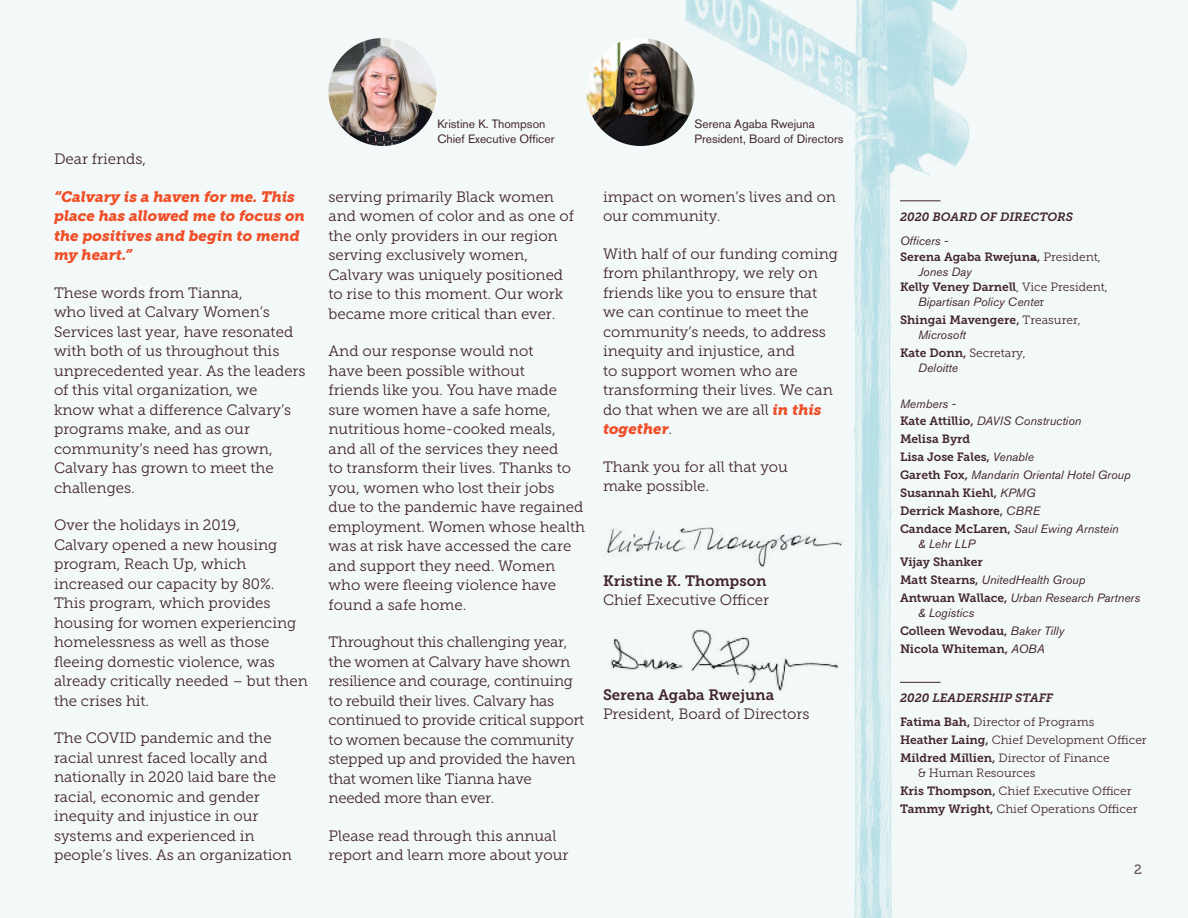
<style>
.page{position:relative;width:1188px;height:918px;background:#f3f8f8}
.page>*{position:absolute;margin:0;border:0;box-sizing:border-box;transform-origin:0 0}
.t1{font:15px/19.5px "Museo Slab 300";color:#422530}
.t2{font:italic 15px/19.5px "Museo Slab 900";color:#f04e27}
.t3{font:15px "Museo Slab 700";color:#422530}
.t4{font:13.5px "Museo Cyrl 500";color:#6a5258}
.t5{font:italic 12px/16.5px "Akzidenz Grotesk Pro";color:#422530}
.t6{font:12px/18px "Museo Slab 700";color:#422530}
.t7{font:12px/18px "Museo Slab 300";color:#422530}
.t8{font:12px/15px "Akzidenz Grotesk Pro";color:#422530}
.t9{font:italic 12px "Museo Slab 700";color:#422530}
.s1{font-family:"Museo Slab 900";font-style:italic;color:#f04e27}
.s2{font-family:"Museo Slab 300";font-style:normal;color:#422530}
.s3{font-family:"Museo Slab 900"}
.s4{font-family:"Museo Slab 300"}
.s5{font-family:"Museo Slab 300";font-style:normal}
.s6{font-family:"Museo Slab 700"}
.s7{font-family:"Museo Slab 700";font-style:normal}
.s8{font-family:"Akzidenz Grotesk Pro";font-style:italic}
</style>
<div class="page">
<img style="left:671px;top:0;width:299px;height:918px">
<img style="left:607px;top:523px;width:237px;height:46px">
<img style="left:611px;top:625px;width:228px;height:70px">
<img style="left:586px;top:38px;width:108px;height:108px;border-radius:54px">
<img style="left:328px;top:38px;width:108px;height:108px;border-radius:54px">
<hr style="left:900px;top:201px;width:40px;height:1px;background:#422530">
<hr style="left:900px;top:682px;width:40px;height:1px;background:#422530">
<p class="t1" style="left:54px;top:149px;width:94px">Dear friends,</p>
<p class="t2" style="left:54px;top:187px;width:253px">“Calvary is a haven for me. This place has allowed me to focus on the positives and begin to mend my heart.”</p>
<p class="t1" style="left:54px;top:283px;width:253px">These words from Tianna,<br>who lived at Calvary Women’s<br>Services last year, have resonated with both of us throughout this unprecedented year. As the leaders of this vital organization, we<br>know what a difference Calvary’s programs make, and as our community’s need has grown,<br>Calvary has grown to meet the challenges.</p>
<p class="t1" style="left:54px;top:515px;width:255px">Over the holidays in 2019,<br>Calvary opened a new housing program, Reach Up, which increased our capacity by 80%.<br>This program, which provides housing for women experiencing homelessness as well as those fleeing domestic violence, was already critically needed – but then the crises hit.</p>
<p class="t1" style="left:54px;top:728px;width:239px">The COVID pandemic and the racial unrest faced locally and nationally in 2020 laid bare the racial, economic and gender inequity and injustice in our systems and experienced in people’s lives. As an organization</p>
<p class="t8" style="left:437px;top:116px;width:119px">Kristine K. Thompson<br>Chief Executive Officer</p>
<p class="t8" style="left:694px;top:116px;width:151px">Serena Agaba Rwejuna<br>President, Board of Directors</p>
<p class="t1" style="left:328px;top:187px;width:247px">serving primarily Black women and women of color and as one of the only providers in our region serving exclusively women,<br>Calvary was uniquely positioned to rise to this moment. Our work became more critical than ever.</p>
<p class="t1" style="left:328px;top:341px;width:258px">And our response would not<br>have been possible without<br>friends like you. You have made sure women have a safe home, nutritious home-cooked meals, and all of the services they need<br>to transform their lives. Thanks to you, women who lost their jobs due to the pandemic have regained employment. Women whose health was at risk have accessed the care and support they need. Women who were fleeing violence have found a safe home.</p>
<p class="t1" style="left:328px;top:632px;width:257px">Throughout this challenging year, the women at Calvary have shown resilience and courage, continuing to rebuild their lives. Calvary has continued to provide critical support to women because the community stepped up and provided the haven that women like Tianna have needed more than ever.</p>
<p class="t1" style="left:328px;top:826px;width:241px">Please read through this annual report and learn more about your</p>
<p class="t1" style="left:603px;top:187px;width:235px">impact on women’s lives and on our community.</p>
<p class="t1" style="left:603px;top:244px;width:237px">With half of our funding coming from philanthropy, we rely on friends like you to ensure that we can continue to meet the community’s needs, to address inequity and injustice, and<br>to support women who are transforming their lives. We can do that when we are all <span class="s1">in this</span></p>
<p class="t2" style="left:603px;top:419px;width:71px">together<span class="s2">.</span></p>
<p class="t1" style="left:603px;top:457px;width:187px">Thank you for all that you make possible.</p>
<p class="t3" style="left:603px;top:572px;width:165px">Kristine K. Thompson</p>
<p class="t1" style="left:603px;top:590px;width:168px">Chief Executive Officer</p>
<p class="t3" style="left:603px;top:686px;width:173px">Serena Agaba Rwejuna</p>
<p class="t1" style="left:603px;top:704px;width:208px">President, Board of Directors</p>
<p class="t9" style="left:900px;top:210px;width:175px">2020 BOARD OF DIRECTORS</p>
<p class="t5" style="left:900px;top:232px;width:50px">Officers -</p>
<p class="t6" style="left:900px;top:248px;width:202px">Serena Agaba Rwejun<span class="s3">a</span>, <span class="s4">President,</span></p>
<p class="t5" style="left:918px;top:263px;width:55px">Jones Day</p>
<p class="t6" style="left:900px;top:278px;width:209px">Kelly Veney Darnell<span class="s4">, Vice President,</span></p>
<p class="t5" style="left:918px;top:293px;width:128px">Bipartisan Policy Cente<span class="s5">r</span></p>
<p class="t6" style="left:900px;top:311px;width:182px">Shingai Mavengere, <span class="s4">Treasurer,</span></p>
<p class="t5" style="left:918px;top:326px;width:49px">Microsoft</p>
<p class="t7" style="left:900px;top:344px;width:127px"><span class="s6">Kate Donn,</span> Secretary,</p>
<p class="t5" style="left:918px;top:359px;width:42px">Deloitte</p>
<p class="t5" style="left:900px;top:395px;width:183px">Members -<br><span class="s7">Kate Attillio,</span> DAVIS Construction</p>
<p class="t6" style="left:900px;top:429px;width:135px">Melisa Byrd<br>Lisa Jose Fales, <span class="s8">Venable</span></p>
<p class="t5" style="left:900px;top:466px;width:232px"><span class="s7">Gareth Fox,</span> Mandarin Oriental Hotel Group</p>
<p class="t6" style="left:900px;top:483px;width:142px">Susannah Kiehl, <span class="s8">KPMG<br></span>Derrick Mashore, <span class="s8">CBRE</span></p>
<p class="t5" style="left:918px;top:521px;width:202px;line-height:15px;text-indent:-18px"><span class="s7">Candace McLaren,</span> Saul Ewing Arnstein &amp; Lehr LLP</p>
<p class="t6" style="left:900px;top:552px;width:84px">Vijay Shanker</p>
<p class="t5" style="left:900px;top:570px;width:242px;line-height:18px"><span class="s7">Matt Stearns,</span> UnitedHealth Group<br><span class="s7">Antwuan Wallace,</span> Urban Research Partners</p>
<p class="t5" style="left:918px;top:604px;width:58px">&amp; Logistics</p>
<p class="t6" style="left:900px;top:621px;width:166px">Colleen Wevodau, <span class="s8">Baker Tilly<br></span>Nicola Whiteman, <span class="s8">AOBA</span></p>
<p class="t9" style="left:900px;top:691px;width:154px">2020 LEADERSHIP STAFF</p>
<p class="t7" style="left:900px;top:713px;width:248px"><span class="s6">Fatima Bah,</span> Director of Programs<br><span class="s6">Heather Laing,</span> Chief Development Officer<br><span class="s6">Mildred Millien,</span> Director of Finance</p>
<p class="t7" style="left:900px;top:764px;width:239px;text-indent:18px">&amp; Human Resources<br><span class="s6">Kris Thompson,</span> Chief Executive Officer<br><span class="s6">Tammy Wright,</span> Chief Operations Officer</p>
<p class="t4" style="left:1134px;top:862px;width:9px">2</p>
</div>
